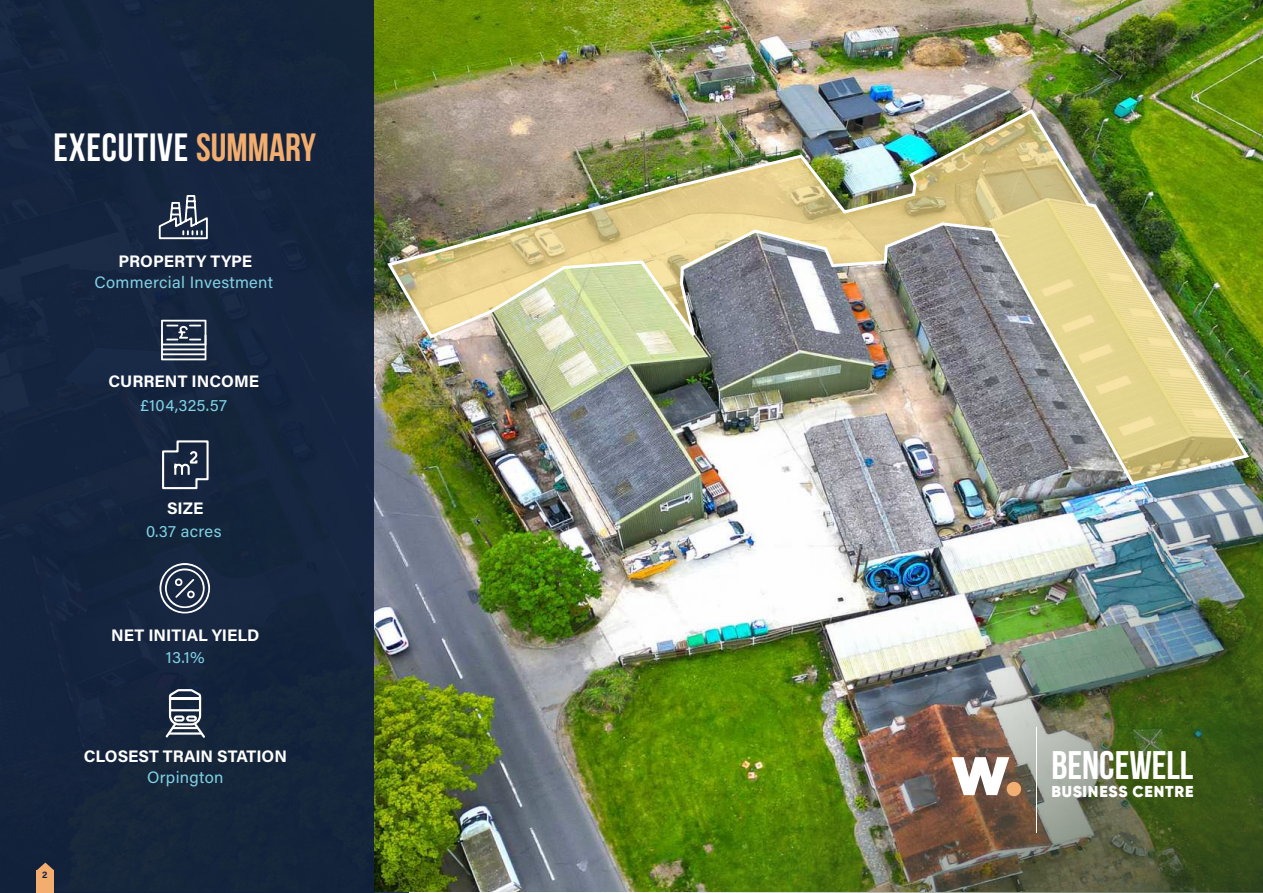
<style>
.page{position:relative;width:1263px;height:893px;background:#fff}
.page>*{position:absolute;margin:0;border:0;box-sizing:border-box;transform-origin:0 0}
.t1{font:700 39.9px "Bebas Neue";color:#fff}
.t2{font:700 39.3px "Bebas Neue";letter-spacing:.02em;color:#fff}
.t3{font:700 16.65px "Acumin Pro";color:#fff}
.t4{font:16.5px "Acumin Pro";letter-spacing:.02em;color:#80d1e3}
.t5{font:900 15.75px "Gilroy";letter-spacing:.05em;color:#fff}
.t6{font:9.3px "Acumin Variable Concept";color:#122145}
.s1{color:#f2ad6f}
</style>
<div class="page">
<img style="left:374px;top:0;width:889px;height:892px">
<img style="left:597px;top:4px;width:666px;height:889px">
<div style="left:0;top:0;width:374px;height:893px;background:#11213d"></div>
<div style="left:37px;top:870px;width:17px;height:23px;background:#f2ad6f"></div>
<svg style="left:37px;top:863px;width:17px;height:7px"></svg>
<img style="left:385px;top:107px;width:866px;height:380px">
<hr style="left:1035px;top:727px;width:1px;height:105px;background:#fff">
<svg style="left:951px;top:757px;width:58px;height:38px"></svg>
<div style="left:1007px;top:782px;width:14px;height:14px;background:#f2ad70;border-radius:50%"></div>
<svg style="left:158px;top:195px;width:50px;height:45px"></svg>
<svg style="left:165px;top:689px;width:40px;height:49px"></svg>
<hr style="left:169px;top:732px;width:33px;height:3px;background:#fff">
<hr style="left:172px;top:727px;width:26px;height:2px;background:#fff">
<svg style="left:162px;top:440px;width:47px;height:50px"></svg>
<svg style="left:161px;top:320px;width:45px;height:40px"></svg>
<svg style="left:160px;top:563px;width:50px;height:51px"></svg>
<h2 class="t2" style="left:54px;top:125px;width:264px">EXECUTIVE <span class="s1">SUMMARY</span></h2>
<p class="t3" style="left:118px;top:254px;width:135px">PROPERTY TYPE</p>
<p class="t4" style="left:95px;top:276px;width:180px">Commercial Investment</p>
<p class="t3" style="left:108px;top:374px;width:152px">CURRENT INCOME</p>
<p class="t4" style="left:140px;top:398px;width:88px">£104,325.57</p>
<p class="t3" style="left:167px;top:501px;width:38px">SIZE</p>
<p class="t4" style="left:146px;top:524px;width:77px">0.37 acres</p>
<p class="t3" style="left:111px;top:627px;width:150px">NET INITIAL YIELD</p>
<p class="t4" style="left:166px;top:651px;width:40px">13.1%</p>
<p class="t3" style="left:84px;top:749px;width:205px">CLOSEST TRAIN STATION</p>
<p class="t6" style="left:42px;top:871px;width:7px">2</p>
<p class="t4" style="left:147px;top:770px;width:78px">Orpington</p>
<h1 class="t1" style="left:1051px;top:741px;width:144px">BENCEWELL</h1>
<p class="t5" style="left:1051px;top:783px;width:143px">BUSINESS CENTRE</p>
</div>
